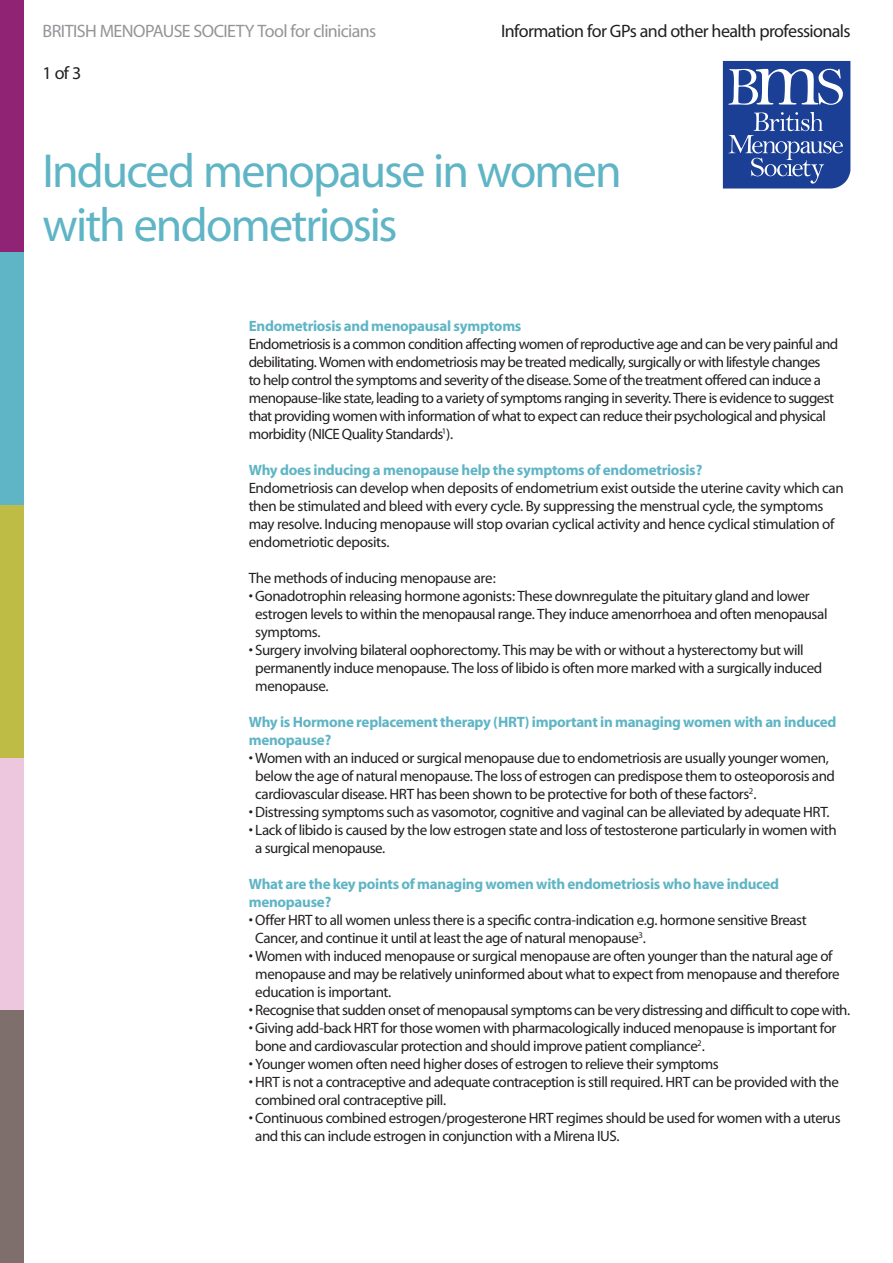
<style>
.page{position:relative;width:893px;height:1263px;background:#fff}
.page>*{position:absolute;margin:0;border:0;box-sizing:border-box;transform-origin:0 0}
.t1{font:48px/54px "Myriad";letter-spacing:-.035em;color:#5fb5c5}
.t2{font:18px "Myriad";letter-spacing:-.035em;color:#231f20}
.t3{font:18px "Myriad";letter-spacing:-.035em;color:#939598}
._05_Bullet_points{font:15px/18px "Myriad";letter-spacing:-.03em;color:#231f20}
._01_Main_Text{font:15px/18px "Myriad";letter-spacing:-.035em;color:#231f20}
._02_Turquise_Header{font:700 15px/18px "Myriad";letter-spacing:-.02em;color:#5fb5c5}
</style>
<div class="page">
<div style="left:0;top:0;width:23px;height:252px;background:#912374"></div>
<div style="left:0;top:252px;width:23px;height:253px;background:#5fb5c5"></div>
<div style="left:0;top:505px;width:23px;height:253px;background:#bebc44"></div>
<div style="left:0;top:758px;width:23px;height:252px;background:#ecc7de"></div>
<div style="left:0;top:1010px;width:23px;height:253px;background:#7e6f6c"></div>
<svg style="left:723px;top:61px;width:127px;height:128px;background:#4260a6"></svg>
<p class="t3" style="left:43px;top:22px;width:335px">BRITISH MENOPAUSE SOCIETY Tool for clinicians</p>
<p class="t2" style="left:501px;top:22px;width:351px">Information for GPs and other health professionals</p>
<p class="t2" style="left:43px;top:64px;width:40px">1 of 3</p>
<p class="t1" style="left:43px;top:146px;width:581px">Induced menopause in women with endometriosis</p>
<p class="_02_Turquise_Header" style="left:249px;top:317px;width:274px">Endometriosis and menopausal symptoms</p>
<p class="_01_Main_Text" style="left:249px;top:335px;width:591px">Endometriosis is a common condition affecting women of reproductive age and can be very painful and debilitating. Women with endometriosis may be treated medically, surgically or with lifestyle changes<br>to help control the symptoms and severity of the disease. Some of the treatment offered can induce a menopause-like state, leading to a variety of symptoms ranging in severity. There is evidence to suggest that providing women with information of what to expect can reduce their psychological and physical morbidity (NICE Quality Standards<sup>1</sup>).</p>
<p class="_02_Turquise_Header" style="left:249px;top:461px;width:455px">Why does inducing a menopause help the symptoms of endometriosis?</p>
<p class="_01_Main_Text" style="left:249px;top:479px;width:596px">Endometriosis can develop when deposits of endometrium exist outside the uterine cavity which can then be stimulated and bleed with every cycle. By suppressing the menstrual cycle, the symptoms may resolve. Inducing menopause will stop ovarian cyclical activity and hence cyclical stimulation of endometriotic deposits.</p>
<p class="_01_Main_Text" style="left:249px;top:569px;width:249px">The methods of inducing menopause are:</p>
<p class="_05_Bullet_points" style="left:255px;top:587px;width:574px;text-indent:-7px">• Gonadotrophin releasing hormone agonists: These downregulate the pituitary gland and lower estrogen levels to within the menopausal range. They induce amenorrhoea and often menopausal symptoms.</p>
<p class="_05_Bullet_points" style="left:255px;top:641px;width:569px;text-indent:-7px">• Surgery involving bilateral oophorectomy. This may be with or without a hysterectomy but will permanently induce menopause. The loss of libido is often more marked with a surgically induced menopause.</p>
<p class="_02_Turquise_Header" style="left:249px;top:713px;width:589px">Why is Hormone replacement therapy (HRT) important in managing women with an induced menopause?</p>
<p class="_05_Bullet_points" style="left:255px;top:749px;width:581px;text-indent:-7px">• Women with an induced or surgical menopause due to endometriosis are usually younger women, below the age of natural menopause. The loss of estrogen can predispose them to osteoporosis and cardiovascular disease. HRT has been shown to be protective for both of these factors<sup>2</sup>.</p>
<p class="_05_Bullet_points" style="left:249px;top:803px;width:582px">• Distressing symptoms such as vasomotor, cognitive and vaginal can be alleviated by adequate HRT.</p>
<p class="_05_Bullet_points" style="left:255px;top:821px;width:583px;text-indent:-7px">• Lack of libido is caused by the low estrogen state and loss of testosterone particularly in women with a surgical menopause.</p>
<p class="_02_Turquise_Header" style="left:249px;top:875px;width:532px">What are the key points of managing women with endometriosis who have induced menopause?</p>
<p class="_05_Bullet_points" style="left:255px;top:911px;width:553px;text-indent:-7px">• Offer HRT to all women unless there is a specific contra-indication e.g. hormone sensitive Breast<br>Cancer, and continue it until at least the age of natural menopause<sup>3</sup>.</p>
<p class="_05_Bullet_points" style="left:255px;top:947px;width:586px;text-indent:-7px">• Women with induced menopause or surgical menopause are often younger than the natural age of menopause and may be relatively uninformed about what to expect from menopause and therefore education is important.</p>
<p class="_05_Bullet_points" style="left:249px;top:1001px;width:603px">• Recognise that sudden onset of menopausal symptoms can be very distressing and difficult to cope with.</p>
<p class="_05_Bullet_points" style="left:255px;top:1019px;width:583px;text-indent:-7px">• Giving add-back HRT for those women with pharmacologically induced menopause is important for bone and cardiovascular protection and should improve patient compliance<sup>2</sup>.</p>
<p class="_05_Bullet_points" style="left:249px;top:1055px;width:471px">• Younger women often need higher doses of estrogen to relieve their symptoms</p>
<p class="_05_Bullet_points" style="left:255px;top:1073px;width:585px;text-indent:-7px">• HRT is not a contraceptive and adequate contraception is still required. HRT can be provided with the combined oral contraceptive pill.</p>
<p class="_05_Bullet_points" style="left:255px;top:1109px;width:587px;text-indent:-7px">• Continuous combined estrogen/progesterone HRT regimes should be used for women with a uterus and this can include estrogen in conjunction with a Mirena IUS.</p>
</div>
